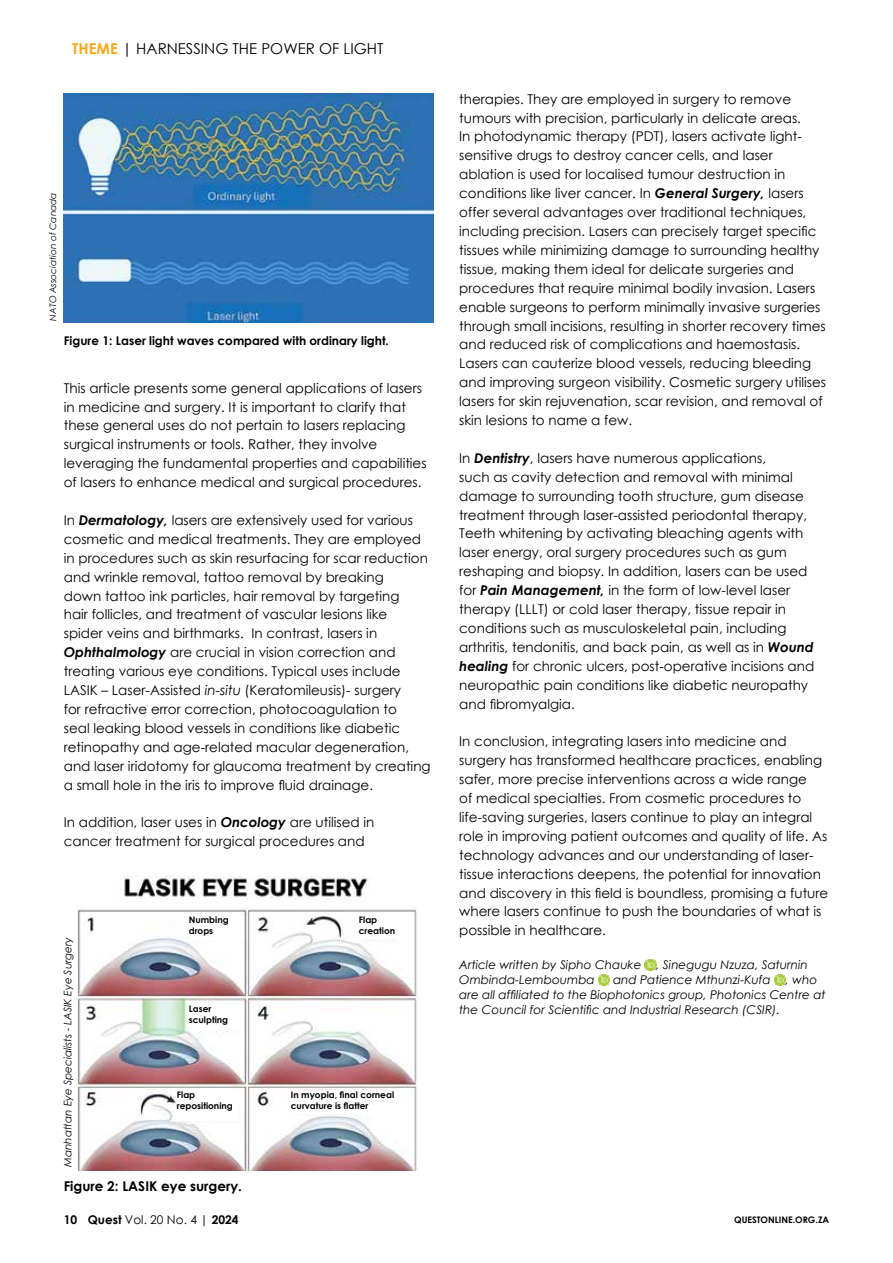
<style>
.page{position:relative;width:893px;height:1263px;background:#fff}
.page>*{position:absolute;margin:0;border:0;box-sizing:border-box;transform-origin:0 0}
.t1{font:15px "Century Gothic";color:#000}
.t2{font:13.5px/18.9px "Century Gothic";color:#000}
.t3{font:700 13.5px "Century Gothic";color:#000}
.t4{font:italic 12px/15px "Century Gothic";color:#000}
.t5{font:700 12px "Century Gothic";color:#000}
.t6{font:italic 10.5px "Century Gothic";color:#000}
.t7{font:700 9px/10.5px "Century Gothic";color:#000}
.t8{font:italic 9px "Century Gothic";color:#000}
.s1{font-weight:700;color:#faa61a}
.s2{font-weight:700;font-style:italic}
.s3{font-style:italic}
.s4{font-weight:400}
</style>
<div class="page">
<svg style="left:645px;top:959px;width:11px;height:12px"></svg>
<svg style="left:598px;top:974px;width:12px;height:12px"></svg>
<svg style="left:774px;top:974px;width:11px;height:12px"></svg>
<img style="left:77px;top:875px;width:341px;height:295px">
<img style="left:64px;top:94px;width:369px;height:228px">
<div style="left:189px;top:916px;width:54px;height:25px;background:#fff"></div>
<div style="left:189px;top:1006px;width:54px;height:25px;background:#fff"></div>
<div style="left:177px;top:1091px;width:61px;height:29px;background:#fff"></div>
<div style="left:291px;top:1091px;width:106px;height:23px;background:#fff"></div>
<div style="left:359px;top:916px;width:54px;height:23px;background:#fff"></div>
<p class="t1" style="left:72px;top:38px;width:313px"><span class="s1">THEME</span> | HARNESSING THE POWER OF LIGHT</p>
<p class="t8" style="left:47px;top:321px;width:130px;rotate:-90deg">NATO Association of Canada</p>
<p class="t5" style="left:64px;top:331px;width:327px">Figure 1: Laser light waves compared with ordinary light.</p>
<p class="t2" style="left:64px;top:378px;width:364px">This article presents some general applications of lasers in medicine and surgery. It is important to clarify that these general uses do not pertain to lasers replacing surgical instruments or tools. Rather, they involve leveraging the fundamental properties and capabilities of lasers to enhance medical and surgical procedures.</p>
<p class="t2" style="left:64px;top:510px;width:368px">In <span class="s2">Dermatology,</span> lasers are extensively used for various cosmetic and medical treatments. They are employed in procedures such as skin resurfacing for scar reduction and wrinkle removal, tattoo removal by breaking<br>down tattoo ink particles, hair removal by targeting<br>hair follicles, and treatment of vascular lesions like<br>spider veins and birthmarks. In contrast, lasers in <span class="s2">Ophthalmology</span> are crucial in vision correction and treating various eye conditions. Typical uses include LASIK – Laser-Assisted <span class="s3">in-situ</span> (Keratomileusis)- surgery<br>for refractive error correction, photocoagulation to<br>seal leaking blood vessels in conditions like diabetic retinopathy and age-related macular degeneration, and laser iridotomy for glaucoma treatment by creating a small hole in the iris to improve fluid drainage.</p>
<p class="t2" style="left:64px;top:813px;width:312px">In addition, laser uses in <span class="s2">Oncology</span> are utilised in cancer treatment for surgical procedures and</p>
<p class="t6" style="left:61px;top:1167px;width:231px;rotate:-90deg">Manhattan Eye Specialists - LASIK Eye Surgery</p>
<p class="t7" style="left:189px;top:914px;width:41px">Numbing drops</p>
<p class="t7" style="left:189px;top:1003px;width:41px">Laser sculpting</p>
<p class="t7" style="left:359px;top:914px;width:38px">Flap creation</p>
<p class="t7" style="left:177px;top:1089px;width:57px">Flap repositioning</p>
<p class="t7" style="left:291px;top:1089px;width:105px">In myopia, final corneal curvature is flatter</p>
<p class="t3" style="left:64px;top:1176px;width:180px">Figure 2: LASIK eye surgery.</p>
<p class="t2" style="left:459px;top:89px;width:368px">therapies. They are employed in surgery to remove tumours with precision, particularly in delicate areas.<br>In photodynamic therapy (PDT), lasers activate light&shy;sensitive drugs to destroy cancer cells, and laser ablation is used for localised tumour destruction in conditions like liver cancer. In <span class="s2">General Surgery,</span> lasers offer several advantages over traditional techniques, including precision. Lasers can precisely target specific tissues while minimizing damage to surrounding healthy tissue, making them ideal for delicate surgeries and procedures that require minimal bodily invasion. Lasers enable surgeons to perform minimally invasive surgeries through small incisions, resulting in shorter recovery times and reduced risk of complications and haemostasis.<br>Lasers can cauterize blood vessels, reducing bleeding and improving surgeon visibility. Cosmetic surgery utilises lasers for skin rejuvenation, scar revision, and removal of skin lesions to name a few.</p>
<p class="t2" style="left:459px;top:448px;width:357px">In <span class="s2">Dentistry</span>, lasers have numerous applications,<br>such as cavity detection and removal with minimal damage to surrounding tooth structure, gum disease treatment through laser-assisted periodontal therapy, Teeth whitening by activating bleaching agents with laser energy, oral surgery procedures such as gum reshaping and biopsy. In addition, lasers can be used for <span class="s2">Pain Management,</span> in the form of low-level laser therapy (LLLT) or cold laser therapy, tissue repair in conditions such as musculoskeletal pain, including arthritis, tendonitis, and back pain, as well as in <span class="s2">Wound healing</span> for chronic ulcers, post-operative incisions and neuropathic pain conditions like diabetic neuropathy and fibromyalgia.</p>
<p class="t2" style="left:459px;top:732px;width:371px">In conclusion, integrating lasers into medicine and surgery has transformed healthcare practices, enabling safer, more precise interventions across a wide range<br>of medical specialties. From cosmetic procedures to life-saving surgeries, lasers continue to play an integral role in improving patient outcomes and quality of life. As technology advances and our understanding of laser&shy;tissue interactions deepens, the potential for innovation and discovery in this field is boundless, promising a future where lasers continue to push the boundaries of what is possible in healthcare.</p>
<p class="t4" style="left:459px;top:957px;width:350px">Article written by Sipho Chauke , Sinegugu Nzuza, Saturnin<br>Ombinda-Lemboumba</p>
<p class="t4" style="left:459px;top:972px;width:368px;text-indent:154px">and Patience Mthunzi-Kufa , who are all affiliated to the Biophotonics group, Photonics Centre at the Council for Scientific and Industrial Research (CSIR).</p>
<p class="t5" style="left:64px;top:1210px;width:176px">10 Quest <span class="s4">Vol. 20 No. 4 |</span> 2024</p>
<p class="t7" style="left:734px;top:1214px;width:97px">QUESTONLINE.ORG.ZA</p>
</div>
